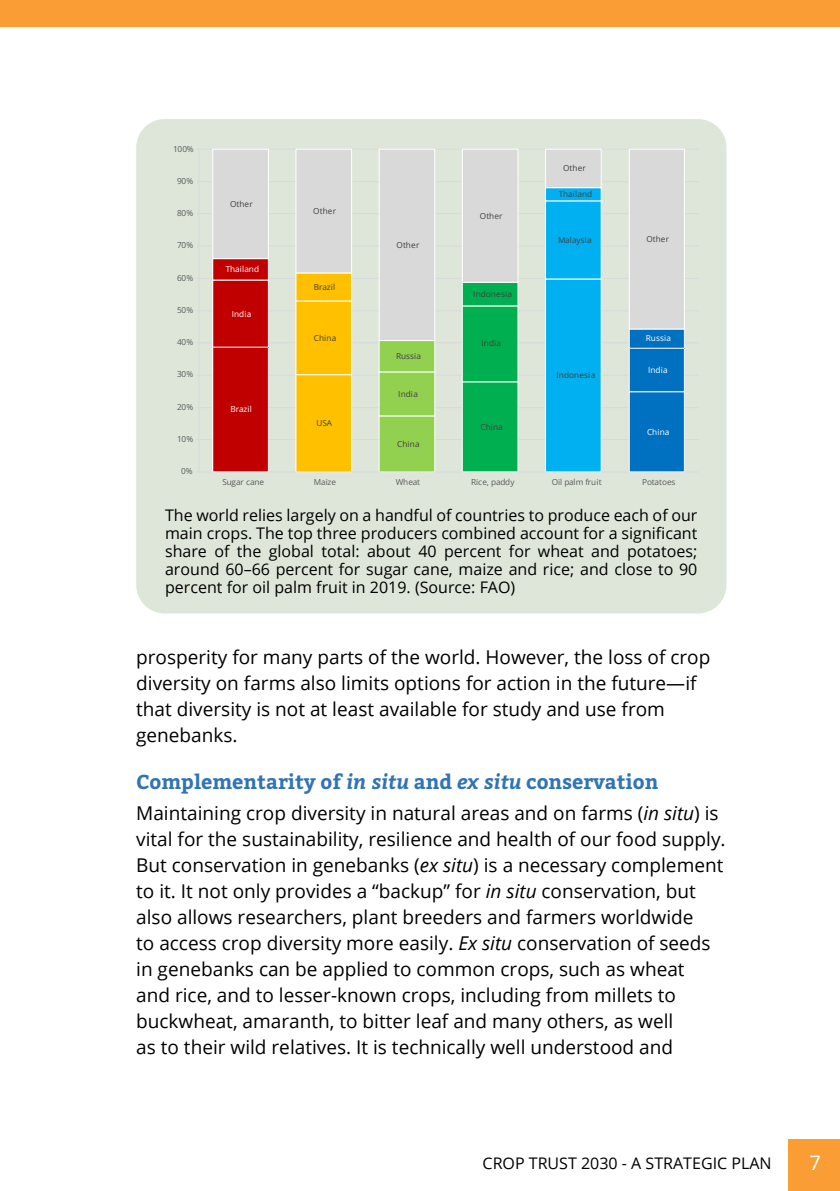
<style>
.page{position:relative;width:840px;height:1191px;background:#fff}
.page>*{position:absolute;margin:0;border:0;box-sizing:border-box;transform-origin:0 0}
.t1{font:700 20px "Bitter";color:#2f74b5}
.t2{font:20px "Open Sans";color:#fff}
.t3{font:19px/26px "Open Sans";color:#000}
.t4{font:16px/18px "Open Sans";color:#000;text-align:justify}
.t5{font:8.2px "Open Sans";letter-spacing:.005em;color:#404040}
.t6{font:8.2px "Open Sans";letter-spacing:-.01em;color:#595959}
.t7{font:8.2px "Open Sans";letter-spacing:.005em;color:#fff}
.s1{font-style:italic}
</style>
<div class="page">
<div style="left:136px;top:119px;width:590px;height:494px;background:#dee6d9;border-radius:28px"></div>
<div style="left:213px;top:347px;width:55px;height:125px;background:#c00000"></div>
<div style="left:212px;top:347px;width:56px;height:125px;border:1px solid #fff"></div>
<div style="left:213px;top:280px;width:55px;height:67px;background:#c00000"></div>
<div style="left:296px;top:375px;width:55px;height:97px;background:#ffc000"></div>
<div style="left:295px;top:374px;width:56px;height:98px;border:1px solid #fff"></div>
<div style="left:296px;top:301px;width:55px;height:74px;background:#ffc000"></div>
<div style="left:295px;top:301px;width:56px;height:74px;border:1px solid #fff"></div>
<div style="left:379px;top:416px;width:55px;height:56px;background:#92d050"></div>
<div style="left:379px;top:372px;width:55px;height:44px;background:#92d050"></div>
<div style="left:379px;top:340px;width:55px;height:32px;background:#92d050"></div>
<div style="left:462px;top:382px;width:55px;height:90px;background:#00b050"></div>
<div style="left:462px;top:381px;width:56px;height:91px;border:1px solid #fff"></div>
<div style="left:462px;top:306px;width:55px;height:76px;background:#00b050"></div>
<div style="left:462px;top:306px;width:56px;height:76px;border:1px solid #fff"></div>
<div style="left:545px;top:279px;width:56px;height:193px;background:#00b0f0"></div>
<div style="left:545px;top:279px;width:56px;height:193px;border:1px solid #fff"></div>
<div style="left:629px;top:392px;width:55px;height:80px;background:#0070c0"></div>
<div style="left:628px;top:391px;width:56px;height:81px;border:1px solid #fff"></div>
<div style="left:629px;top:348px;width:55px;height:44px;background:#0070c0"></div>
<div style="left:628px;top:348px;width:56px;height:44px;border:1px solid #fff"></div>
<div style="left:629px;top:329px;width:55px;height:19px;background:#0070c0"></div>
<svg style="left:212px;top:150px;width:472px;height:191px"></svg>
<hr style="left:198px;top:149px;width:1px;height:323px;background:#d9d9d9">
<svg style="left:199px;top:149px;width:486px;height:1px"></svg>
<svg style="left:197px;top:181px;width:501px;height:1px"></svg>
<svg style="left:196px;top:213px;width:502px;height:1px"></svg>
<svg style="left:212px;top:246px;width:473px;height:1px"></svg>
<svg style="left:197px;top:278px;width:501px;height:1px"></svg>
<svg style="left:199px;top:310px;width:486px;height:1px"></svg>
<svg style="left:199px;top:342px;width:486px;height:1px"></svg>
<svg style="left:199px;top:375px;width:486px;height:1px"></svg>
<svg style="left:197px;top:407px;width:501px;height:1px"></svg>
<svg style="left:197px;top:439px;width:501px;height:1px"></svg>
<hr style="left:199px;top:471px;width:499px;height:1px;background:#d9d9d9">
<div style="left:787px;top:1138px;width:52px;height:53px;background:#f99d34"></div>
<div style="left:0;top:0;width:839px;height:27px;background:#f99d34"></div>
<p class="t6" style="left:173px;top:143px;width:22px">100%</p>
<p class="t6" style="left:177px;top:175px;width:18px">90%</p>
<p class="t6" style="left:177px;top:207px;width:18px">80%</p>
<p class="t6" style="left:177px;top:240px;width:18px">70%</p>
<p class="t6" style="left:177px;top:272px;width:18px">60%</p>
<p class="t6" style="left:177px;top:304px;width:18px">50%</p>
<p class="t6" style="left:177px;top:336px;width:18px">40%</p>
<p class="t6" style="left:177px;top:369px;width:18px">30%</p>
<p class="t6" style="left:177px;top:401px;width:18px">20%</p>
<p class="t6" style="left:177px;top:433px;width:18px">10%</p>
<p class="t6" style="left:181px;top:466px;width:13px">0%</p>
<p class="t5" style="left:563px;top:163px;width:24px">Other</p>
<p class="t5" style="left:230px;top:198px;width:24px">Other</p>
<p class="t7" style="left:225px;top:263px;width:35px">Thailand</p>
<p class="t7" style="left:231px;top:308px;width:21px">India</p>
<p class="t7" style="left:230px;top:404px;width:23px">Brazil</p>
<p class="t5" style="left:313px;top:205px;width:24px">Other</p>
<p class="t5" style="left:314px;top:281px;width:23px">Brazil</p>
<p class="t5" style="left:314px;top:332px;width:24px">China</p>
<p class="t5" style="left:316px;top:417px;width:17px">USA</p>
<p class="t5" style="left:396px;top:239px;width:24px">Other</p>
<p class="t5" style="left:396px;top:350px;width:27px">Russia</p>
<p class="t5" style="left:398px;top:388px;width:21px">India</p>
<p class="t5" style="left:397px;top:438px;width:24px">China</p>
<p class="t5" style="left:479px;top:210px;width:24px">Other</p>
<p class="t5" style="left:473px;top:288px;width:40px">Indonesia</p>
<p class="t5" style="left:481px;top:338px;width:21px">India</p>
<p class="t5" style="left:480px;top:421px;width:24px">China</p>
<p class="t5" style="left:558px;top:189px;width:35px">Thailand</p>
<p class="t5" style="left:558px;top:234px;width:35px">Malaysia</p>
<p class="t5" style="left:556px;top:370px;width:40px">Indonesia</p>
<p class="t5" style="left:646px;top:233px;width:24px">Other</p>
<p class="t7" style="left:645px;top:333px;width:27px">Russia</p>
<p class="t7" style="left:647px;top:364px;width:21px">India</p>
<p class="t7" style="left:646px;top:426px;width:24px">China</p>
<p class="t6" style="left:222px;top:476px;width:43px">Sugar cane</p>
<p class="t6" style="left:313px;top:476px;width:24px">Maize</p>
<p class="t6" style="left:395px;top:476px;width:26px">Wheat</p>
<p class="t6" style="left:471px;top:476px;width:45px">Rice, paddy</p>
<p class="t6" style="left:551px;top:476px;width:51px">Oil palm fruit</p>
<p class="t6" style="left:641px;top:476px;width:35px">Potatoes</p>
<p class="t4" style="left:165px;top:506px;width:533px">The world relies largely on a handful of countries to produce each of our main crops. The top three producers combined account for a significant share of the global total: about 40 percent for wheat and potatoes; around 60–66 percent for sugar cane, maize and rice; and close to 90 percent for oil palm fruit in 2019. (Source: FAO)</p>
<p class="t3" style="left:136px;top:643px;width:575px">prosperity for many parts of the world. However, the loss of crop diversity on farms also limits options for action in the future—if that diversity is not at least available for study and use from genebanks.</p>
<p class="t1" style="left:136px;top:768px;width:523px">Complementarity of <span class="s1">in situ</span> and <span class="s1">ex situ</span> conservation</p>
<p class="t3" style="left:136px;top:800px;width:590px">Maintaining crop diversity in natural areas and on farms (<span class="s1">in situ</span>) is vital for the sustainability, resilience and health of our food supply.<br>But conservation in genebanks (<span class="s1">ex situ</span>) is a necessary complement to it. It not only provides a “backup” for <span class="s1">in situ</span> conservation, but also allows researchers, plant breeders and farmers worldwide<br>to access crop diversity more easily. <span class="s1">Ex situ</span> conservation of seeds in genebanks can be applied to common crops, such as wheat<br>and rice, and to lesser-known crops, including from millets to buckwheat, amaranth, to bitter leaf and many others, as well<br>as to their wild relatives. It is technically well understood and</p>
<p class="t4" style="left:482px;top:1153px;width:290px">CROP TRUST 2030 - A STRATEGIC PLAN</p>
<p class="t2" style="left:809px;top:1148px;width:13px">7</p>
</div>
